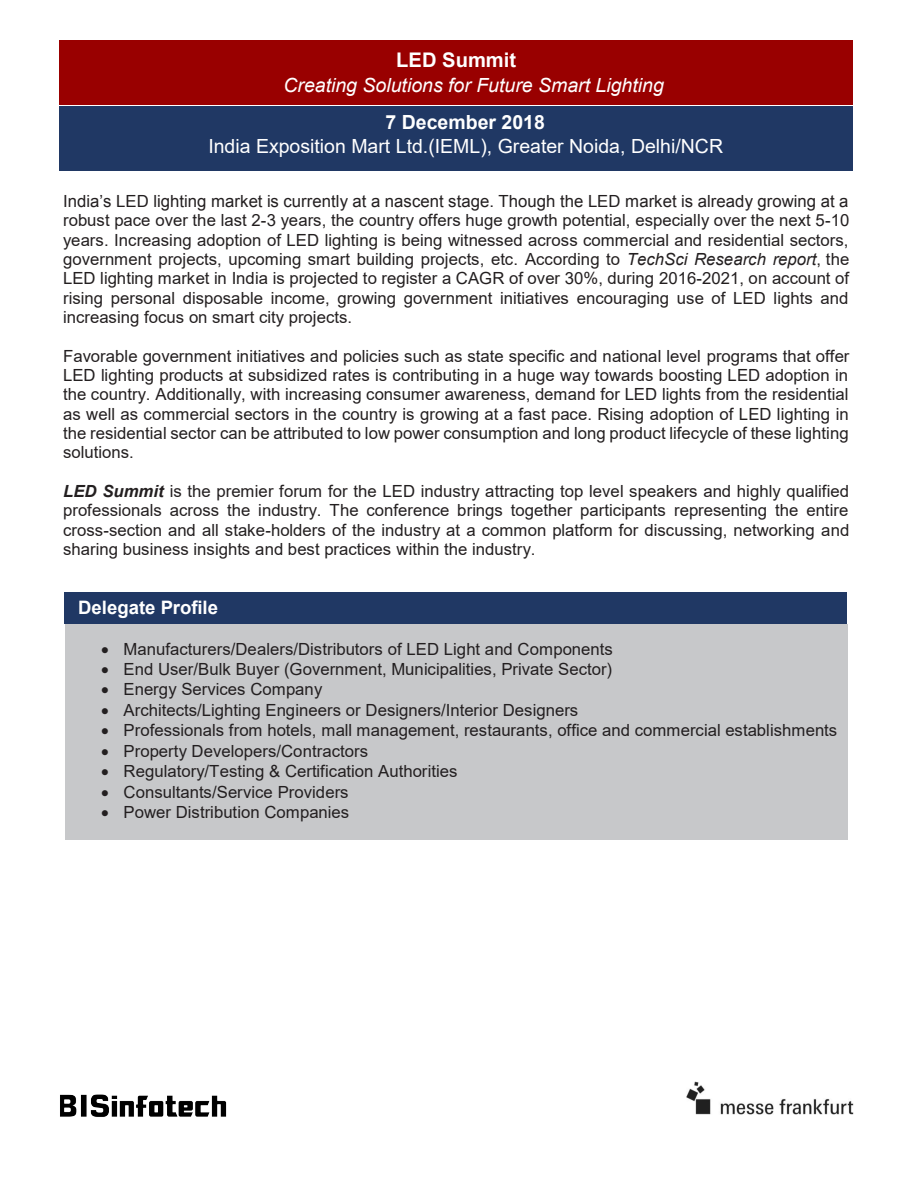
<style>
.page{position:relative;width:918px;height:1188px;background:#fff}
.page>*{position:absolute;margin:0;border:0;box-sizing:border-box;transform-origin:0 0}
.t1{font:italic 20.1px/23px "Arial";color:#fff;text-align:center}
.Hindi_Text{font:19.5px "Arial";color:#fff}
.Hindi_Text-2{font:italic 19.5px "Arial";color:#fff}
.Hindi_Text-3{font:700 19.5px "Arial";color:#fff}
.t2{font:700 18.6px "Arial";color:#fff}
.t3{font:16.8px/19.4px "Arial";color:#231f20;text-align:justify}
.t4{font:700 16.8px/19.4px "Arial";color:#fff;text-align:center}
.s1{font-weight:700;font-style:normal}
.s2{font-style:italic}
.s3{font-weight:700;font-style:italic}
</style>
<div class="page">
<div style="left:59px;top:40px;width:794px;height:65px;background:#900"></div>
<div style="left:59px;top:106px;width:794px;height:64px;background:#203864"></div>
<div style="left:66px;top:625px;width:782px;height:215px;background:#c7c8ca"></div>
<div style="left:64px;top:592px;width:783px;height:31px;background:#203864"></div>
<img style="left:60px;top:1094px;width:167px;height:23px">
<img style="left:686px;top:1081px;width:168px;height:34px">
<p class="t1" style="left:301px;top:49px;width:313px"><span class="s1">LED Summit<br></span>Smart Solutions for Future Lighting</p>
<p class="t4" style="left:249px;top:114px;width:416px">11 May 2018<br>Bombay Convention and Exhibition Centre, Mumbai</p>
<p class="Hindi_Text-2" style="left:283px;top:73px;width:382px">Creating Solutions for Future Smart Lighting</p>
<p class="Hindi_Text-3" style="left:386px;top:109px;width:161px">7 December 2018</p>
<p class="Hindi_Text" style="left:208px;top:133px;width:516px">India Exposition Mart Ltd.(IEML), Greater Noida, Delhi/NCR</p>
<p class="t3" style="left:63px;top:192px;width:788px">India’s LED lighting market is currently at a nascent stage. Though the LED market is already growing at a robust pace over the last 2-3 years, the country offers huge growth potential, especially over the next 5-10 years. Increasing adoption of LED lighting is being witnessed across commercial and residential sectors, government projects, upcoming smart building projects, etc. According to <span class="s2">TechSci Research report</span>, the LED lighting market in India is projected to register a CAGR of over 30%, during 2016-2021, on account of rising personal disposable income, growing government initiatives encouraging use of LED lights and increasing focus on smart city projects.</p>
<p class="t3" style="left:63px;top:346px;width:788px">Favorable government initiatives and policies such as state specific and national level programs that offer LED lighting products at subsidized rates is contributing in a huge way towards boosting LED adoption in the country. Additionally, with increasing consumer awareness, demand for LED lights from the residential as well as commercial sectors in the country is growing at a fast pace. Rising adoption of LED lighting in the residential sector can be attributed to low power consumption and long product lifecycle of these lighting solutions.</p>
<p class="t3" style="left:63px;top:481px;width:788px"><span class="s3">LED Summit</span> is the premier forum for the LED industry attracting top level speakers and highly qualified professionals across the industry. The conference brings together participants representing the entire cross-section and all stake-holders of the industry at a common platform for discussing, networking and sharing business insights and best practices within the industry.</p>
<p class="t2" style="left:78px;top:595px;width:141px">Delegate Profile</p>
<p class="t3" style="left:101px;top:639px;width:513px">• Manufacturers/Dealers/Distributors of LED Light and Components</p>
<p class="t3" style="left:101px;top:659px;width:513px">• End User/Bulk Buyer (Government, Municipalities, Private Sector)</p>
<p class="t3" style="left:101px;top:680px;width:223px">• Energy Services Company</p>
<p class="t3" style="left:101px;top:700px;width:479px">• Architects/Lighting Engineers or Designers/Interior Designers</p>
<p class="t3" style="left:101px;top:721px;width:738px">• Professionals from hotels, mall management, restaurants, office and commercial establishments</p>
<p class="t3" style="left:101px;top:741px;width:269px">• Property Developers/Contractors</p>
<p class="t3" style="left:101px;top:762px;width:358px">• Regulatory/Testing &amp; Certification Authorities</p>
<p class="t3" style="left:101px;top:782px;width:249px">• Consultants/Service Providers</p>
<p class="t3" style="left:101px;top:803px;width:250px">• Power Distribution Companies</p>
</div>
